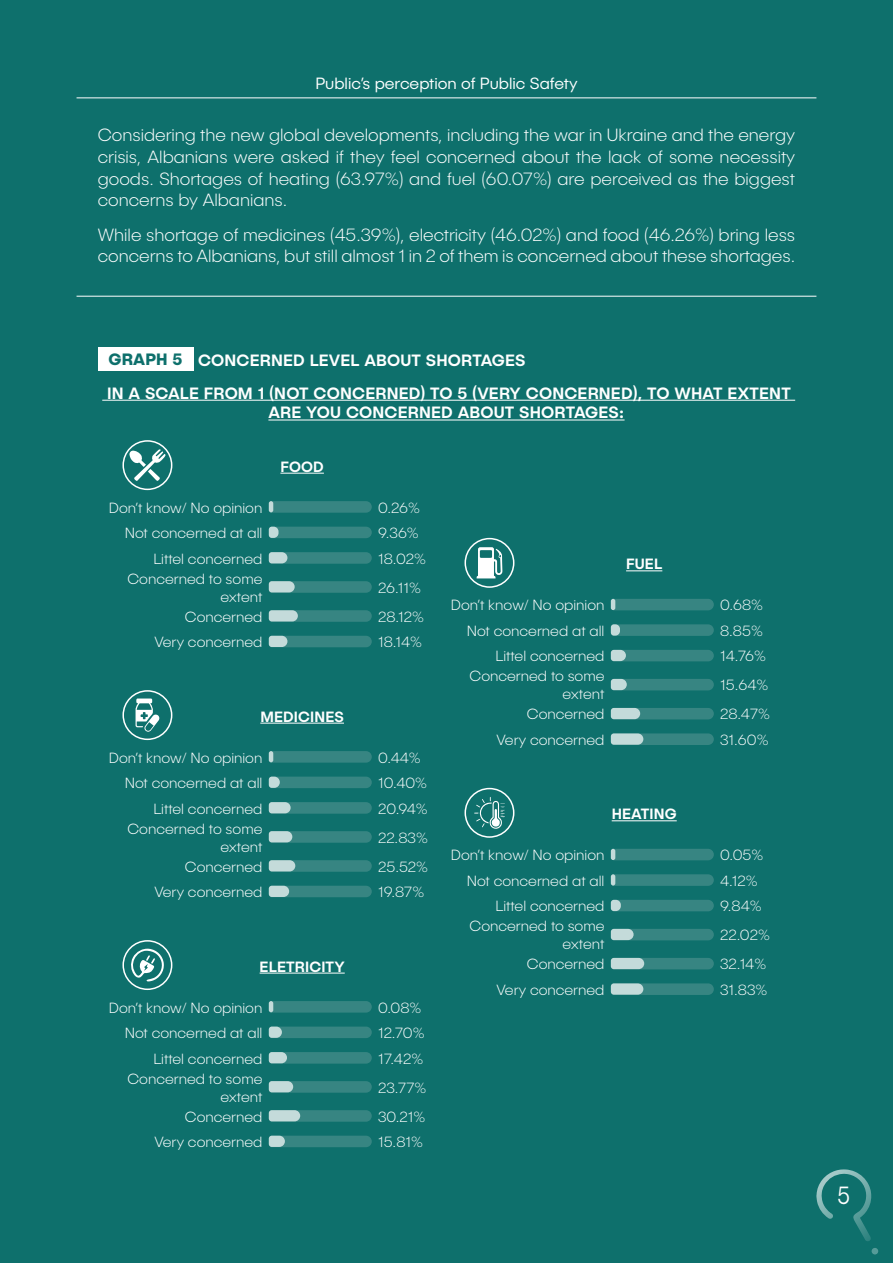
<style>
.page{position:relative;width:893px;height:1263px;background:#0e706c}
.page>*{position:absolute;margin:0;border:0;box-sizing:border-box;transform-origin:0 0}
.t1{font:300 25.2px "Publica Sans";color:#fff;scale:.83 1}
.t2{font:200 18px/21.6px "Publica Sans";color:#fff;text-align:justify}
.t3{font:500 16.5px/19.8px "Publica Sans";letter-spacing:.01em;color:#fff;text-align:center}
.t4{font:300 16.5px "Publica Sans";color:#fff}
.t5{font:700 16.5px "Publica Sans";letter-spacing:.01em;color:#0e706c}
.t6{font:200 15px/18px "Publica Sans";color:#fff;text-align:right}
.t7{font:500 15px "Publica Sans";letter-spacing:.01em;color:#fff}
</style>
<div class="page">
<hr style="left:102px;top:400px;width:693px;height:1px;background:#fff">
<hr style="left:268px;top:420px;width:357px;height:1px;background:#fff">
<hr style="left:77px;top:296px;width:739px;height:1px;background:#fff">
<div style="left:98px;top:347px;width:95px;height:23px;background:#fff"></div>
<svg style="left:129px;top:449px;width:36px;height:32px"></svg>
<div style="left:122px;top:440px;width:50px;height:50px;border:2px solid #fff;border-radius:50%"></div>
<hr style="left:280px;top:473px;width:44px;height:1px;background:#fff">
<svg style="left:269px;top:501px;width:103px;height:12px"></svg>
<svg style="left:269px;top:501px;width:4px;height:11px"></svg>
<svg style="left:269px;top:527px;width:103px;height:11px"></svg>
<svg style="left:269px;top:552px;width:103px;height:12px"></svg>
<svg style="left:269px;top:581px;width:103px;height:12px"></svg>
<svg style="left:269px;top:610px;width:103px;height:12px"></svg>
<svg style="left:269px;top:636px;width:103px;height:11px"></svg>
<svg style="left:136px;top:698px;width:24px;height:34px"></svg>
<div style="left:122px;top:690px;width:50px;height:50px;border:2px solid #fff;border-radius:50%"></div>
<hr style="left:260px;top:723px;width:84px;height:1px;background:#fff">
<svg style="left:269px;top:751px;width:103px;height:12px"></svg>
<svg style="left:269px;top:751px;width:4px;height:11px"></svg>
<svg style="left:269px;top:777px;width:103px;height:11px"></svg>
<svg style="left:269px;top:802px;width:103px;height:12px"></svg>
<svg style="left:269px;top:831px;width:103px;height:12px"></svg>
<svg style="left:269px;top:860px;width:103px;height:12px"></svg>
<svg style="left:269px;top:886px;width:103px;height:11px"></svg>
<svg style="left:130px;top:948px;width:34px;height:33px"></svg>
<div style="left:122px;top:940px;width:50px;height:50px;border:2px solid #fff;border-radius:50%"></div>
<hr style="left:260px;top:973px;width:85px;height:1px;background:#fff">
<svg style="left:269px;top:1001px;width:103px;height:11px"></svg>
<svg style="left:269px;top:1001px;width:4px;height:11px"></svg>
<svg style="left:269px;top:1026px;width:103px;height:12px"></svg>
<svg style="left:269px;top:1052px;width:103px;height:12px"></svg>
<svg style="left:269px;top:1081px;width:103px;height:12px"></svg>
<svg style="left:269px;top:1110px;width:103px;height:12px"></svg>
<svg style="left:269px;top:1136px;width:103px;height:11px"></svg>
<svg style="left:477px;top:547px;width:25px;height:31px"></svg>
<div style="left:464px;top:538px;width:50px;height:50px;border:2px solid #fff;border-radius:50%"></div>
<hr style="left:626px;top:570px;width:36px;height:1px;background:#fff">
<svg style="left:611px;top:599px;width:103px;height:11px"></svg>
<hr style="left:611px;top:599px;width:4px;height:11px;background:#c4dbda;border-radius:2px">
<svg style="left:611px;top:624px;width:103px;height:12px"></svg>
<svg style="left:611px;top:650px;width:103px;height:11px"></svg>
<svg style="left:611px;top:679px;width:103px;height:11px"></svg>
<svg style="left:611px;top:708px;width:103px;height:11px"></svg>
<svg style="left:611px;top:733px;width:103px;height:12px"></svg>
<svg style="left:474px;top:797px;width:31px;height:32px"></svg>
<div style="left:464px;top:788px;width:50px;height:50px;border:2px solid #fff;border-radius:50%"></div>
<hr style="left:612px;top:820px;width:65px;height:1px;background:#fff">
<svg style="left:611px;top:849px;width:103px;height:11px"></svg>
<hr style="left:611px;top:849px;width:4px;height:11px;background:#c4dbda;border-radius:2px">
<svg style="left:611px;top:874px;width:103px;height:12px"></svg>
<svg style="left:611px;top:874px;width:4px;height:11px"></svg>
<svg style="left:611px;top:900px;width:103px;height:11px"></svg>
<svg style="left:611px;top:929px;width:103px;height:11px"></svg>
<svg style="left:611px;top:958px;width:103px;height:11px"></svg>
<svg style="left:611px;top:983px;width:103px;height:12px"></svg>
<hr style="left:77px;top:97px;width:739px;height:1px;background:#fff">
<svg style="left:872px;top:1248px;width:6px;height:6px"></svg>
<svg style="left:816px;top:1169px;width:55px;height:72px"></svg>
<p class="t4" style="left:315px;top:73px;width:264px">Public’s perception of Public Safety</p>
<p class="t2" style="left:98px;top:124px;width:699px">Considering the new global developments, including the war in Ukraine and the energy crisis, Albanians were asked if they feel concerned about the lack of some necessity goods. Shortages of heating (63.97%) and fuel (60.07%) are perceived as the biggest concerns by Albanians.</p>
<p class="t2" style="left:98px;top:223px;width:699px">While shortage of medicines (45.39%), electricity (46.02%) and food (46.26%) bring less concerns to Albanians, but still almost 1 in 2 of them is concerned about these shortages.</p>
<p class="t5" style="left:108px;top:348px;width:76px">GRAPH 5</p>
<p class="t3" style="left:198px;top:350px;width:329px">CONCERNED LEVEL ABOUT SHORTAGES</p>
<p class="t3" style="left:107px;top:382px;width:685px">IN A SCALE FROM 1 (NOT CONCERNED) TO 5 (VERY CONCERNED), TO WHAT EXTENT<br>ARE YOU CONCERNED ABOUT SHORTAGES:</p>
<p class="t7" style="left:280px;top:457px;width:45px">FOOD</p>
<p class="t6" style="left:109px;top:498px;width:155px">Don’t know/ No opinion</p>
<p class="t6" style="left:378px;top:498px;width:43px">0.26%</p>
<p class="t6" style="left:125px;top:524px;width:139px">Not concerned at all</p>
<p class="t6" style="left:378px;top:524px;width:42px">9.36%</p>
<p class="t6" style="left:153px;top:549px;width:111px">Littel concerned</p>
<p class="t6" style="left:378px;top:549px;width:49px">18.02%</p>
<p class="t6" style="left:128px;top:569px;width:136px">Concerned to some extent</p>
<p class="t6" style="left:378px;top:578px;width:44px">26.11%</p>
<p class="t6" style="left:185px;top:607px;width:79px">Concerned</p>
<p class="t6" style="left:378px;top:607px;width:47px">28.12%</p>
<p class="t6" style="left:155px;top:633px;width:109px">Very concerned</p>
<p class="t6" style="left:378px;top:633px;width:46px">18.14%</p>
<p class="t7" style="left:260px;top:707px;width:85px">MEDICINES</p>
<p class="t6" style="left:109px;top:748px;width:155px">Don’t know/ No opinion</p>
<p class="t6" style="left:378px;top:748px;width:44px">0.44%</p>
<p class="t6" style="left:125px;top:774px;width:139px">Not concerned at all</p>
<p class="t6" style="left:378px;top:774px;width:51px">10.40%</p>
<p class="t6" style="left:153px;top:799px;width:111px">Littel concerned</p>
<p class="t6" style="left:378px;top:799px;width:51px">20.94%</p>
<p class="t6" style="left:128px;top:819px;width:136px">Concerned to some extent</p>
<p class="t6" style="left:378px;top:828px;width:51px">22.83%</p>
<p class="t6" style="left:185px;top:857px;width:79px">Concerned</p>
<p class="t6" style="left:378px;top:857px;width:52px">25.52%</p>
<p class="t6" style="left:155px;top:883px;width:109px">Very concerned</p>
<p class="t6" style="left:378px;top:883px;width:48px">19.87%</p>
<p class="t7" style="left:260px;top:957px;width:87px">ELETRICITY</p>
<p class="t6" style="left:109px;top:998px;width:155px">Don’t know/ No opinion</p>
<p class="t6" style="left:378px;top:998px;width:45px">0.08%</p>
<p class="t6" style="left:125px;top:1024px;width:139px">Not concerned at all</p>
<p class="t6" style="left:378px;top:1024px;width:48px">12.70%</p>
<p class="t6" style="left:153px;top:1049px;width:111px">Littel concerned</p>
<p class="t6" style="left:378px;top:1049px;width:47px">17.42%</p>
<p class="t6" style="left:128px;top:1069px;width:136px">Concerned to some extent</p>
<p class="t6" style="left:378px;top:1078px;width:50px">23.77%</p>
<p class="t6" style="left:185px;top:1107px;width:79px">Concerned</p>
<p class="t6" style="left:378px;top:1107px;width:49px">30.21%</p>
<p class="t6" style="left:155px;top:1133px;width:109px">Very concerned</p>
<p class="t6" style="left:378px;top:1133px;width:46px">15.81%</p>
<p class="t7" style="left:626px;top:554px;width:38px">FUEL</p>
<p class="t6" style="left:451px;top:596px;width:155px">Don’t know/ No opinion</p>
<p class="t6" style="left:720px;top:596px;width:44px">0.68%</p>
<p class="t6" style="left:467px;top:621px;width:139px">Not concerned at all</p>
<p class="t6" style="left:720px;top:621px;width:44px">8.85%</p>
<p class="t6" style="left:495px;top:647px;width:111px">Littel concerned</p>
<p class="t6" style="left:720px;top:647px;width:47px">14.76%</p>
<p class="t6" style="left:470px;top:667px;width:136px">Concerned to some extent</p>
<p class="t6" style="left:720px;top:676px;width:50px">15.64%</p>
<p class="t6" style="left:527px;top:705px;width:79px">Concerned</p>
<p class="t6" style="left:720px;top:705px;width:51px">28.47%</p>
<p class="t6" style="left:497px;top:730px;width:109px">Very concerned</p>
<p class="t6" style="left:720px;top:730px;width:50px">31.60%</p>
<p class="t7" style="left:612px;top:804px;width:66px">HEATING</p>
<p class="t6" style="left:451px;top:846px;width:155px">Don’t know/ No opinion</p>
<p class="t6" style="left:720px;top:846px;width:45px">0.05%</p>
<p class="t6" style="left:467px;top:871px;width:139px">Not concerned at all</p>
<p class="t6" style="left:720px;top:871px;width:39px">4.12%</p>
<p class="t6" style="left:495px;top:897px;width:111px">Littel concerned</p>
<p class="t6" style="left:720px;top:897px;width:43px">9.84%</p>
<p class="t6" style="left:470px;top:917px;width:136px">Concerned to some extent</p>
<p class="t6" style="left:720px;top:926px;width:51px">22.02%</p>
<p class="t6" style="left:527px;top:955px;width:79px">Concerned</p>
<p class="t6" style="left:720px;top:955px;width:48px">32.14%</p>
<p class="t6" style="left:497px;top:980px;width:109px">Very concerned</p>
<p class="t6" style="left:720px;top:980px;width:49px">31.83%</p>
<p class="t1" style="left:837px;top:1180px;width:17px">5</p>
</div>
